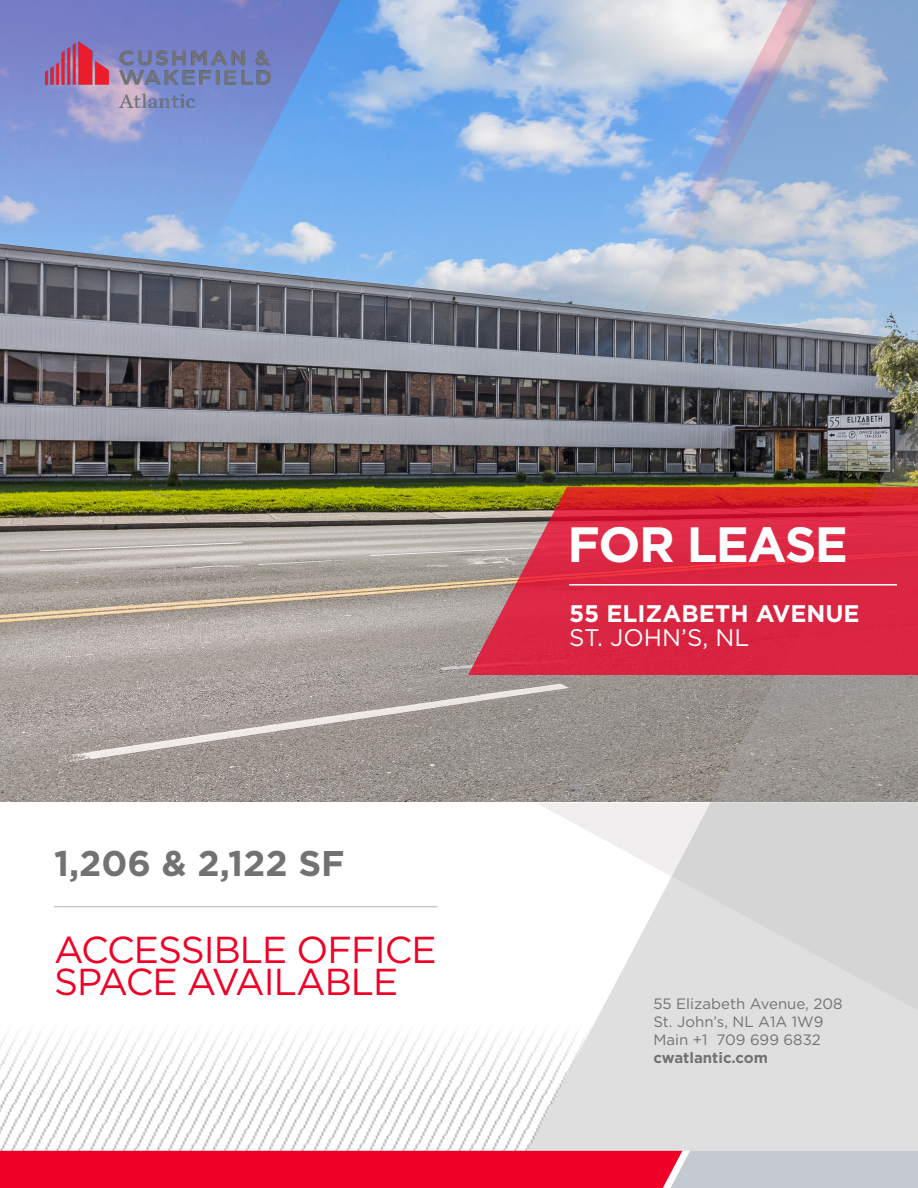
<style>
.page{position:relative;width:918px;height:1188px;background:#fff}
.page>*{position:absolute;margin:0;border:0;box-sizing:border-box;transform-origin:0 0}
.t1{font:700 49.5px "Gotham";letter-spacing:-.03em;color:#fff}
.cwHEADING_LEVEL2{font:37.5px/32.1px "Gotham";letter-spacing:-.025em;color:#ef0027}
.t2{font:700 35.7px "Gotham";color:#717271}
.t3{font:700 24px "Gotham";color:#fff}
.t4{font:24px "Gotham";color:#fff}
.t5{font:15px/18px "Gotham";color:#717271}
.t6{font:700 15px "Gotham";color:#717271}
</style>
<div class="page">
<img style="left:0;top:1031px;width:527px;height:58px">
<img style="left:0;top:1089px;width:527px;height:62px">
<img style="left:0;top:0;width:386px;height:802px">
<svg style="left:527px;top:802px;width:391px;height:349px;background:#e3e2e3"></svg>
<svg style="left:536px;top:803px;width:382px;height:213px"></svg>
<svg style="left:0;top:0;width:348px;height:270px;background:#809ed9"></svg>
<img style="left:45px;top:41px;width:225px;height:66px">
<img style="left:386px;top:0;width:532px;height:802px">
<svg style="left:0;top:1151px;width:918px;height:37px;background:#e43654"></svg>
<svg style="left:468px;top:487px;width:450px;height:188px;background:#d43445"></svg>
<hr style="left:569px;top:584px;width:328px;height:2px;background:#fff">
<hr style="left:54px;top:906px;width:383px;height:1px;background:#c5c9d1">
<p class="t2" style="left:54px;top:840px;width:292px">1,206 &amp; 2,122 SF</p>
<p class="cwHEADING_LEVEL2" style="left:54px;top:933px;width:384px">ACCESSIBLE OFFICE<br>SPACE AVAILABLE</p>
<p class="t1" style="left:568px;top:512px;width:282px">FOR LEASE</p>
<p class="t3" style="left:569px;top:598px;width:292px">55 ELIZABETH AVENUE</p>
<p class="t4" style="left:569px;top:623px;width:182px">ST. JOHN’S, NL</p>
<p class="t5" style="left:653px;top:995px;width:191px">55 Elizabeth Avenue, 208</p>
<p class="t5" style="left:653px;top:1013px;width:172px">St. John’s, NL A1A 1W9<br>Main +1 709 699 6832</p>
<p class="t6" style="left:653px;top:1048px;width:116px">cwatlantic.com</p>
</div>
